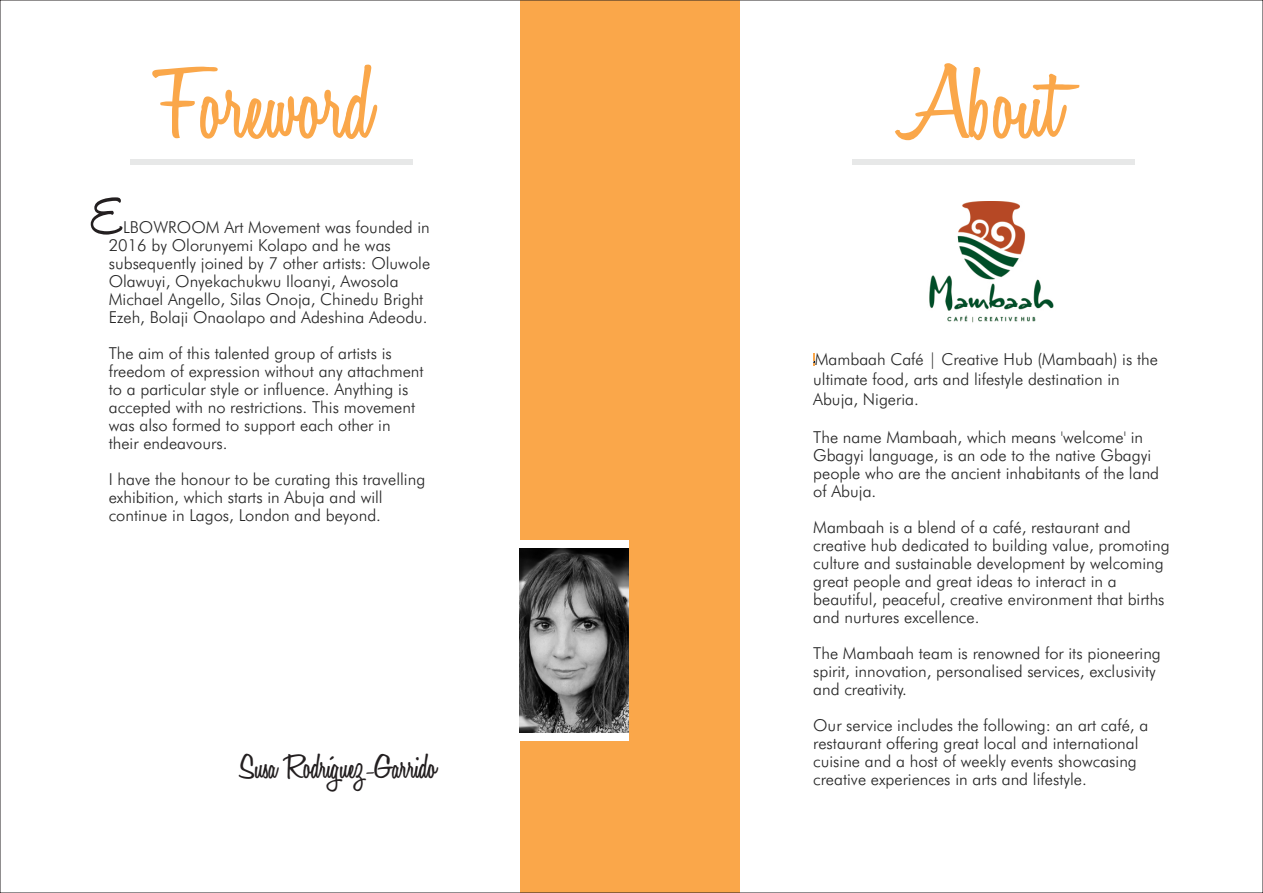
<style>
.page{position:relative;width:1263px;height:893px;background:#fff}
.page>*{position:absolute;margin:0;border:0;box-sizing:border-box;transform-origin:0 0}
.t1{font:600 108px "Honey Script";color:#faa74a}
.t2{font:600 54px "Honey Script";color:#231f20}
.t3{font:600 36px "Honey Script";color:#231f20}
.t4{font:300 16.5px/18px "Futura BT";color:#252525}
</style>
<div class="page">
<img style="left:520px;top:549px;width:109px;height:183px">
<div style="left:520px;top:0;width:111px;height:540px;background:#faa74a"></div>
<div style="left:520px;top:741px;width:111px;height:152px;background:#faa74a"></div>
<div style="left:130px;top:159px;width:282px;height:6px;background:#e7e8e8"></div>
<div style="left:629px;top:0;width:111px;height:893px;background:#faa74a"></div>
<img style="left:929px;top:202px;width:125px;height:121px">
<svg style="left:813px;top:353px;width:2px;height:12px"></svg>
<div style="left:852px;top:159px;width:283px;height:6px;background:#e7e8e8"></div>
<h1 class="t1" style="left:154px;top:38px;width:220px">Foreword</h1>
<h2 class="t2" style="left:91px;top:184px;width:33px">E</h2>
<p class="t4" style="left:109px;top:220px;width:323px;text-indent:14px">LBOWROOM Art Movement was founded in 2016 by Olorunyemi Kolapo and he was subsequently joined by 7 other artists: Oluwole Olawuyi, Onyekachukwu Iloanyi, Awosola Michael Angello, Silas Onoja, Chinedu Bright Ezeh, Bolaji Onaolapo and Adeshina Adeodu.</p>
<p class="t4" style="left:109px;top:346px;width:316px">The aim of this talented group of artists is freedom of expression without any attachment to a particular style or influence. Anything is accepted with no restrictions. This movement was also formed to support each other in their endeavours.</p>
<p class="t4" style="left:109px;top:472px;width:318px">I have the honour to be curating this travelling exhibition, which starts in Abuja and will continue in Lagos, London and beyond.</p>
<h3 class="t3" style="left:240px;top:745px;width:198px">Susa Rodríguez-Garrido</h3>
<h1 class="t1" style="left:897px;top:38px;width:165px">About</h1>
<p class="t4" style="left:813px;top:351px;width:346px;line-height:19.8px">Mambaah Café | Creative Hub (Mambaah) is the ultimate food, arts and lifestyle destination in<br>Abuja, Nigeria.</p>
<p class="t4" style="left:813px;top:429px;width:347px">The name Mambaah, which means 'welcome' in Gbagyi language, is an ode to the native Gbagyi people who are the ancient inhabitants of the land of Abuja.</p>
<p class="t4" style="left:813px;top:519px;width:358px">Mambaah is a blend of a café, restaurant and creative hub dedicated to building value, promoting culture and sustainable development by welcoming great people and great ideas to interact in a beautiful, peaceful, creative environment that births and nurtures excellence.</p>
<p class="t4" style="left:813px;top:645px;width:349px">The Mambaah team is renowned for its pioneering spirit, innovation, personalised services, exclusivity and creativity.</p>
<p class="t4" style="left:813px;top:717px;width:337px">Our service includes the following: an art café, a restaurant offering great local and international cuisine and a host of weekly events showcasing creative experiences in arts and lifestyle.</p>
</div>
